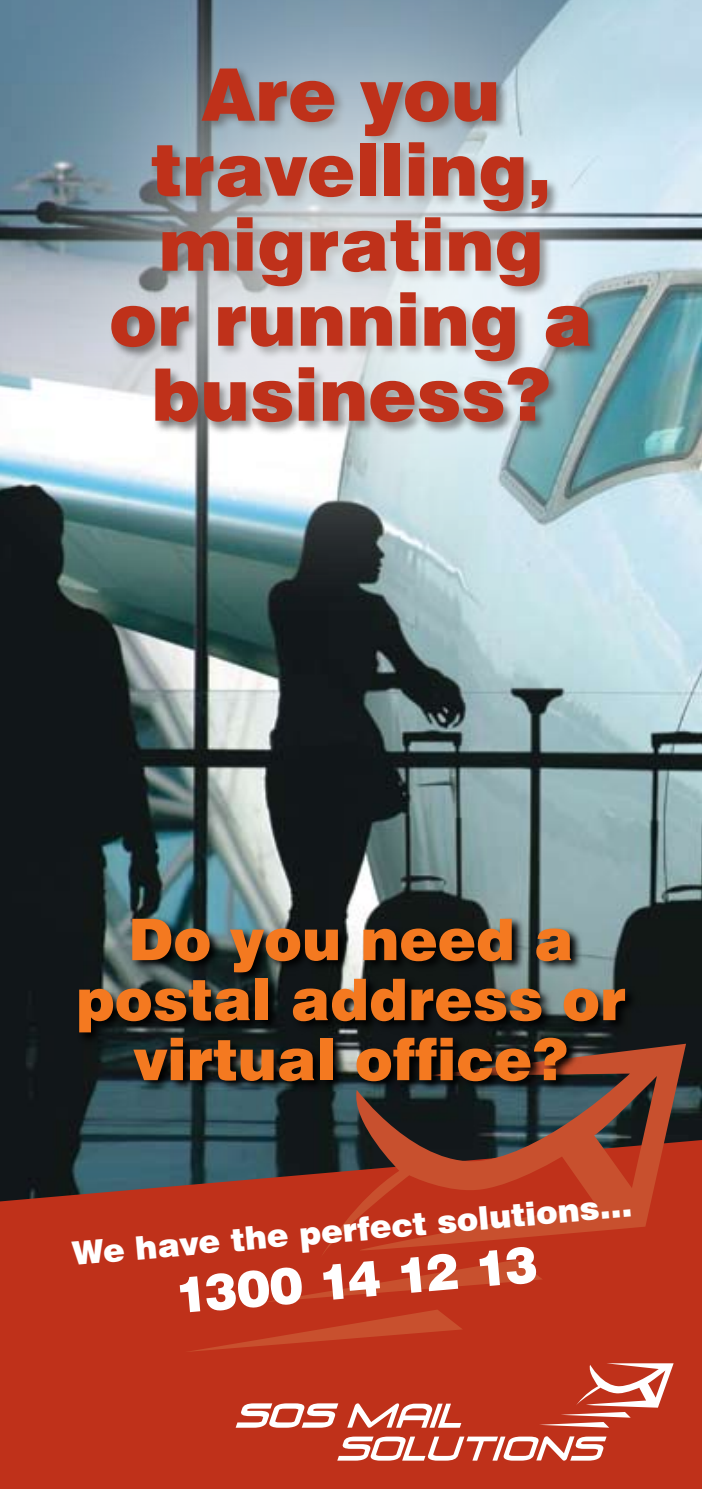
<style>
.page{position:relative;width:702px;height:1489px;background:#fff}
.page>*{position:absolute;margin:0;border:0;box-sizing:border-box;transform-origin:0 0}
.t1{font:900 72.5px/75px "Swiss 721 BT";color:#bf311a;text-align:center}
.t2{font:900 57.5px/60px "Swiss 721 BT";color:#f47920;text-align:center}
.t3{font:900 50px "Swiss 721 BT";color:#fff}
.t4{font:900 32.5px "Swiss 721 BT";color:#fff}
</style>
<div class="page">
<img style="left:0;top:784px;width:702px;height:355px">
<svg style="left:0;top:1139px;width:702px;height:349px;background:#b22f1a"></svg>
<img style="left:0;top:0;width:702px;height:784px">
<svg style="left:236px;top:1413px;width:102px;height:14px"></svg>
<svg style="left:347px;top:1413px;width:114px;height:14px"></svg>
<svg style="left:337px;top:1436px;width:269px;height:24px"></svg>
<svg style="left:539px;top:1413px;width:134px;height:14px;background:#cb5946"></svg>
<svg style="left:76px;top:916px;width:626px;height:497px;background:#763529"></svg>
<p class="t1" style="left:109px;top:57px;width:485px">Are you travelling, migrating or running a business?</p>
<p class="t2" style="left:76px;top:909px;width:552px">Do you need a postal address or virtual office?</p>
<p class="t4" style="left:71px;top:1234px;width:563px;rotate:-5deg">We have the perfect solutions…</p>
<p class="t3" style="left:173px;top:1265px;width:364px;rotate:-5deg">1300 14 12 13</p>
</div>
